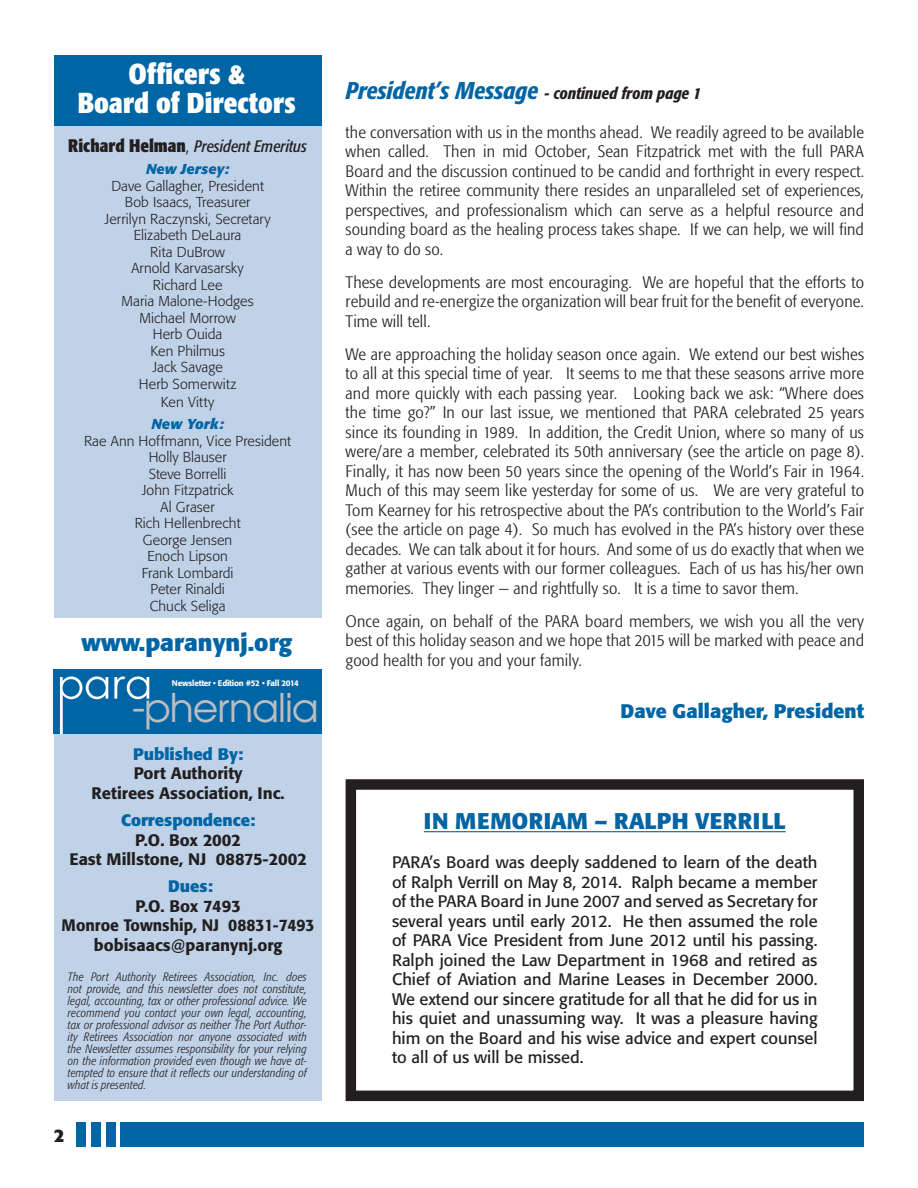
<style>
.page{position:relative;width:918px;height:1188px;background:#fff}
.page>*{position:absolute;margin:0;border:0;box-sizing:border-box;transform-origin:0 0}
.t1{font:39.3px "Avant Garde";letter-spacing:-.025em;color:#bcbdc0}
.t2{font:700 condensed 28.5px/28.5px "Formata";color:#fff;text-align:center}
.t3{font:700 24px "Formata";color:#0065a4}
.t4{font:700 22.5px "Formata";letter-spacing:.02em;color:#0065a4}
.t5{font:700 19.5px "Formata";color:#0065a4}
.t6{font:700 18px "Formata";color:#231f20}
.t7{font:300 condensed 16.5px/19.5px "Formata";letter-spacing:.01em;color:#231f20;text-align:justify;scale:1.1 1}
.t8{font:16.5px/19.5px "Formata";color:#231f20;text-align:justify}
.t9{font:500 16.5px/19.5px "Formata";color:#231f20;text-align:center}
.t10{font:italic 500 condensed 16.5px "Formata";color:#231f20}
.t11{font:700 16.5px "Formata";color:#0065a4}
.t12{font:italic condensed 16.5px "Formata";color:#231f20}
.t13{font:300 14.25px/16.5px "Formata";letter-spacing:.005em;color:#231f20;text-align:center}
.t14{font:italic 700 14.25px "Formata";letter-spacing:.01em;color:#0065a4}
.t15{font:italic 300 condensed 12px/12px "Formata";letter-spacing:.015em;color:#231f20;text-align:justify}
.t16{font:500 8.1px "Formata";letter-spacing:-.025em;color:#fff}
.s1{font-weight:700;font-style:normal;font-size:18px}
.s2{font-weight:300;font-style:normal;font-stretch:normal}
.s3{font-size:24px;color:#0065a4}
</style>
<div class="page">
<div style="left:106px;top:1122px;width:10px;height:25px;background:#0065a4"></div>
<div style="left:91px;top:1122px;width:10px;height:25px;background:#0065a4"></div>
<div style="left:76px;top:1122px;width:10px;height:25px;background:#0065a4"></div>
<div style="left:121px;top:1122px;width:743px;height:25px;background:#0065a4"></div>
<div style="left:54px;top:678px;width:268px;height:423px;background:#c0d2e8"></div>
<div style="left:54px;top:99px;width:268px;height:519px;background:#c0d2e8"></div>
<div style="left:54px;top:55px;width:268px;height:70px;background:#0065a4"></div>
<div style="left:54px;top:669px;width:270px;height:65px;background:#0065a4"></div>
<svg style="left:60px;top:676px;width:48px;height:58px"></svg>
<svg style="left:114px;top:676px;width:35px;height:23px"></svg>
<hr style="left:323px;top:669px;width:1px;height:65px;background:#fff">
<hr style="left:424px;top:831px;width:362px;height:1px;background:#0065a4">
<div style="left:346px;top:779px;width:518px;height:322px;border:10px solid #231f20"></div>
<h2 class="t2" style="left:78px;top:60px;width:220px">Officers &amp;<br>Board of Directors</h2>
<p class="t12" style="left:68px;top:136px;width:240px"><span class="s1">Richard Helman</span><span class="s2">,</span> President Emeritus</p>
<p class="t14" style="left:146px;top:160px;width:85px">New Jersey:</p>
<p class="t13" style="left:105px;top:178px;width:168px">Dave Gallagher, President<br>Bob Isaacs, Treasurer<br>Jerrilyn Raczynski, Secretary<br>Elizabeth DeLaura<br>Rita DuBrow<br>Arnold Karvasarsky<br>Richard Lee<br>Maria Malone-Hodges<br>Michael Morrow<br>Herb Ouida<br>Ken Philmus<br>Jack Savage<br>Herb Somerwitz</p>
<p class="t13" style="left:161px;top:394px;width:55px">Ken Vitty</p>
<p class="t14" style="left:151px;top:415px;width:74px">New York:</p>
<p class="t13" style="left:84px;top:433px;width:209px">Rae Ann Hoffmann, Vice President<br>Holly Blauser<br>Steve Borrelli<br>John Fitzpatrick<br>Al Graser<br>Rich Hellenbrecht<br>George Jensen<br>Enoch Lipson<br>Frank Lombardi<br>Peter Rinaldi<br>Chuck Seliga</p>
<h3 class="t3" style="left:81px;top:627px;width:213px">www.paranynj.org</h3>
<p class="t16" style="left:172px;top:678px;width:129px">Newsletter • Edition #52 • Fall 2014</p>
<h1 class="t1" style="left:132px;top:683px;width:188px">-phernalia</h1>
<p class="t11" style="left:133px;top:744px;width:112px">Published By:</p>
<p class="t9" style="left:92px;top:763px;width:195px">Port Authority<br>Retirees Association, Inc.</p>
<p class="t11" style="left:121px;top:810px;width:136px">Correspondence:</p>
<p class="t9" style="left:69px;top:830px;width:239px">P.O. Box 2002<br>East Millstone, NJ 08875-2002</p>
<p class="t11" style="left:168px;top:876px;width:46px">Dues:</p>
<p class="t9" style="left:62px;top:896px;width:255px">P.O. Box 7493<br>Monroe Township, NJ 08831-7493 bobisaacs@paranynj.org</p>
<p class="t15" style="left:68px;top:971px;width:240px">The Port Authority Retirees Association, Inc. does not provide, and this newsletter does not constitute, legal, accounting, tax or other professional advice. We recommend you contact your own legal, accounting, tax or professional advisor as neither The Port Author&shy;ity Retirees Association nor anyone associated with the Newsletter assumes responsibility for your relying on the information provided even though we have at&shy;tempted to ensure that it reflects our understanding of what is presented.</p>
<p class="t6" style="left:54px;top:1124px;width:12px">2</p>
<p class="t10" style="left:346px;top:83px;width:357px"><span class="s3">President’s Message</span> - continued from page 1</p>
<p class="t7" style="left:346px;top:122px;width:473px">the conversation with us in the months ahead. We readily agreed to be available when called. Then in mid October, Sean Fitzpatrick met with the full PARA Board and the discussion continued to be candid and forthright in every respect.<br>Within the retiree community there resides an unparalleled set of experiences, perspectives, and professionalism which can serve as a helpful resource and sounding board as the healing process takes shape. If we can help, we will find a way to do so.</p>
<p class="t7" style="left:346px;top:272px;width:473px">These developments are most encouraging. We are hopeful that the efforts to rebuild and re-energize the organization will bear fruit for the benefit of everyone.<br>Time will tell.</p>
<p class="t7" style="left:346px;top:344px;width:473px">We are approaching the holiday season once again. We extend our best wishes to all at this special time of year. It seems to me that these seasons arrive more and more quickly with each passing year. Looking back we ask: “Where does the time go?” In our last issue, we mentioned that PARA celebrated 25 years since its founding in 1989. In addition, the Credit Union, where so many of us were/are a member, celebrated its 50th anniversary (see the article on page 8).<br>Finally, it has now been 50 years since the opening of the World’s Fair in 1964.<br>Much of this may seem like yesterday for some of us. We are very grateful to Tom Kearney for his retrospective about the PA’s contribution to the World’s Fair (see the article on page 4). So much has evolved in the PA’s history over these decades. We can talk about it for hours. And some of us do exactly that when we gather at various events with our former colleagues. Each of us has his/her own memories. They linger — and rightfully so. It is a time to savor them.</p>
<p class="t7" style="left:346px;top:611px;width:473px">Once again, on behalf of the PARA board members, we wish you all the very best of this holiday season and we hope that 2015 will be marked with peace and good health for you and your family.</p>
<p class="t5" style="left:621px;top:699px;width:245px">Dave Gallagher, President</p>
<h3 class="t4" style="left:424px;top:807px;width:363px">IN MEMORIAM – RALPH VERRILL</h3>
<p class="t8" style="left:392px;top:853px;width:427px">PARA’s Board was deeply saddened to learn of the death of Ralph Verrill on May 8, 2014. Ralph became a member of the PARA Board in June 2007 and served as Secretary for several years until early 2012. He then assumed the role of PARA Vice President from June 2012 until his passing.<br>Ralph joined the Law Department in 1968 and retired as Chief of Aviation and Marine Leases in December 2000.<br>We extend our sincere gratitude for all that he did for us in his quiet and unassuming way. It was a pleasure having him on the Board and his wise advice and expert counsel to all of us will be missed.</p>
</div>
